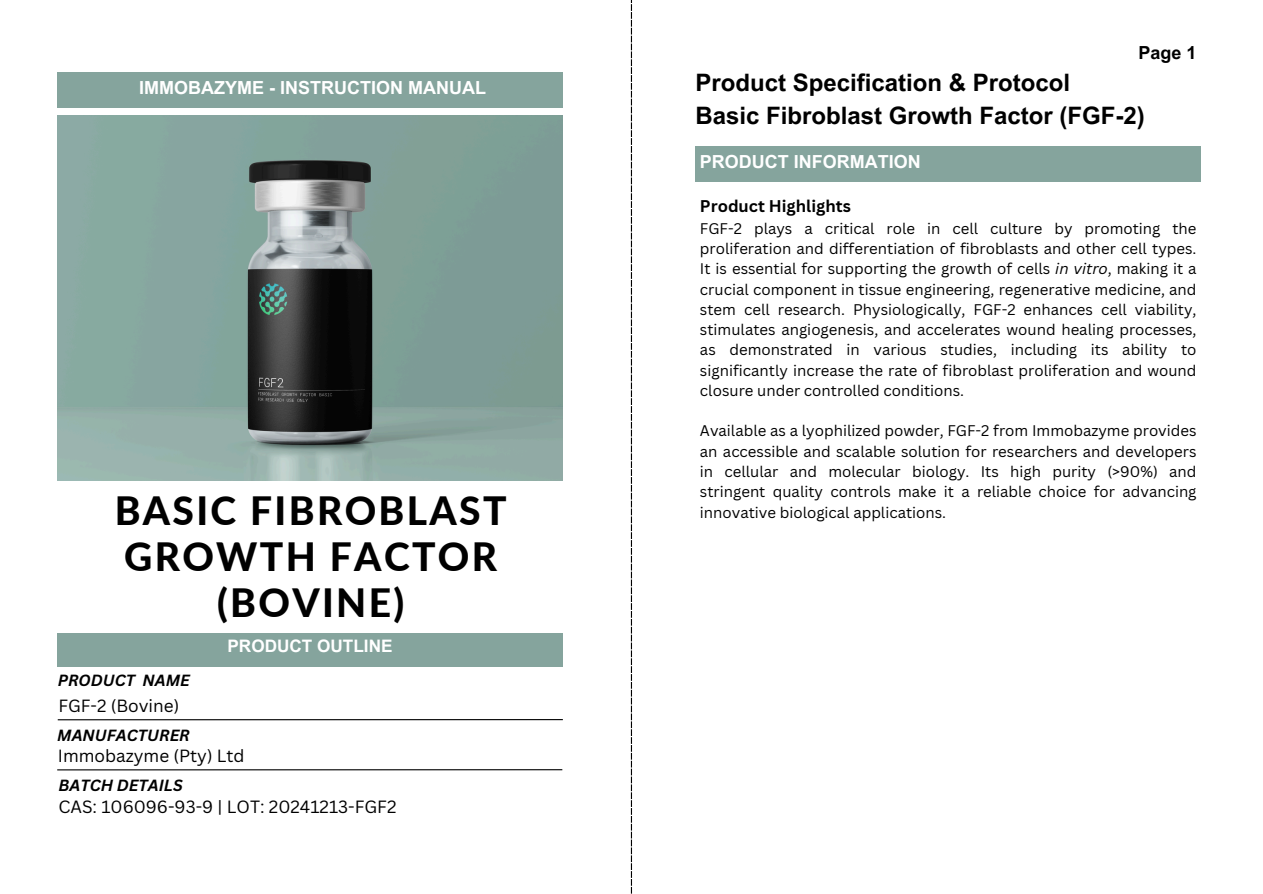
<style>
.page{position:relative;width:1263px;height:894px;background:#fff}
.page>*{position:absolute;margin:0;border:0;box-sizing:border-box;transform-origin:0 0}
.t1{font:800 39px/46.2px "Lato";letter-spacing:.06em;color:#000;text-align:center}
.t2{font:700 24px/32.7px "Arial MT Pro";color:#000}
.t3{font:700 18px "Arial MT Pro";color:#fff}
.t4{font:700 18px "Arial MT Pro";color:#000}
.t5{font:17.25px "Canva Sans";color:#000}
.t6{font:700 17.25px "Arial MT Pro";color:#fff}
.t7{font:700 16.5px "Canva Sans";color:#000}
.t8{font:italic 700 15.75px "Canva Sans";color:#000}
.t9{font:15px/20.2px "Canva Sans";color:#000;text-align:justify}
.s1{font-style:italic}
</style>
<div class="page">
<div style="left:695px;top:146px;width:505px;height:35px;background:#85a49d"></div>
<svg style="left:631px;top:0;width:1px;height:893px"></svg>
<img style="left:57px;top:115px;width:505px;height:366px">
<div style="left:57px;top:72px;width:506px;height:35px;background:#85a49d"></div>
<div style="left:57px;top:633px;width:506px;height:33px;background:#85a49d"></div>
<hr style="left:58px;top:718px;width:505px;height:2px;background:#000">
<hr style="left:57px;top:769px;width:505px;height:1px;background:#000">
<p class="t3" style="left:139px;top:81px;width:348px">IMMOBAZYME - INSTRUCTION MANUAL</p>
<p class="t1" style="left:115px;top:486px;width:393px">BASIC FIBROBLAST<br>GROWTH FACTOR (BOVINE)</p>
<h6 class="t6" style="left:227px;top:639px;width:167px">PRODUCT OUTLINE</h6>
<h4 class="t8" style="left:58px;top:669px;width:134px">PRODUCT NAME</h4>
<p class="t5" style="left:58px;top:693px;width:122px">FGF-2 (Bovine)</p>
<p class="t8" style="left:57px;top:724px;width:134px">MANUFACTURER</p>
<p class="t5" style="left:58px;top:743px;width:188px">Immobazyme (Pty) Ltd</p>
<h5 class="t8" style="left:58px;top:774px;width:126px">BATCH DETAILS</h5>
<h2 class="t5" style="left:58px;top:793px;width:340px">CAS: 106096-93-9 | LOT: 20241213-FGF2</h2>
<h6 class="t4" style="left:1138px;top:45px;width:60px">Page 1</h6>
<h3 class="t2" style="left:695px;top:69px;width:451px">Product Specification &amp; Protocol<br>Basic Fibroblast Growth Factor (FGF-2)</h3>
<p class="t3" style="left:700px;top:155px;width:222px">PRODUCT INFORMATION</p>
<h1 class="t7" style="left:700px;top:195px;width:152px">Product Highlights</h1>
<h3 class="t9" style="left:700px;top:218px;width:498px">FGF-2 plays a critical role in cell culture by promoting the proliferation and differentiation of fibroblasts and other cell types.<br>It is essential for supporting the growth of cells <span class="s1">in vitro</span>, making it a crucial component in tissue engineering, regenerative medicine, and stem cell research. Physiologically, FGF-2 enhances cell viability, stimulates angiogenesis, and accelerates wound healing processes, as demonstrated in various studies, including its ability to significantly increase the rate of fibroblast proliferation and wound closure under controlled conditions.</h3>
<p class="t9" style="left:700px;top:420px;width:498px">Available as a lyophilized powder, FGF-2 from Immobazyme provides an accessible and scalable solution for researchers and developers in cellular and molecular biology. Its high purity (&gt;90%) and stringent quality controls make it a reliable choice for advancing innovative biological applications.</p>
</div>
